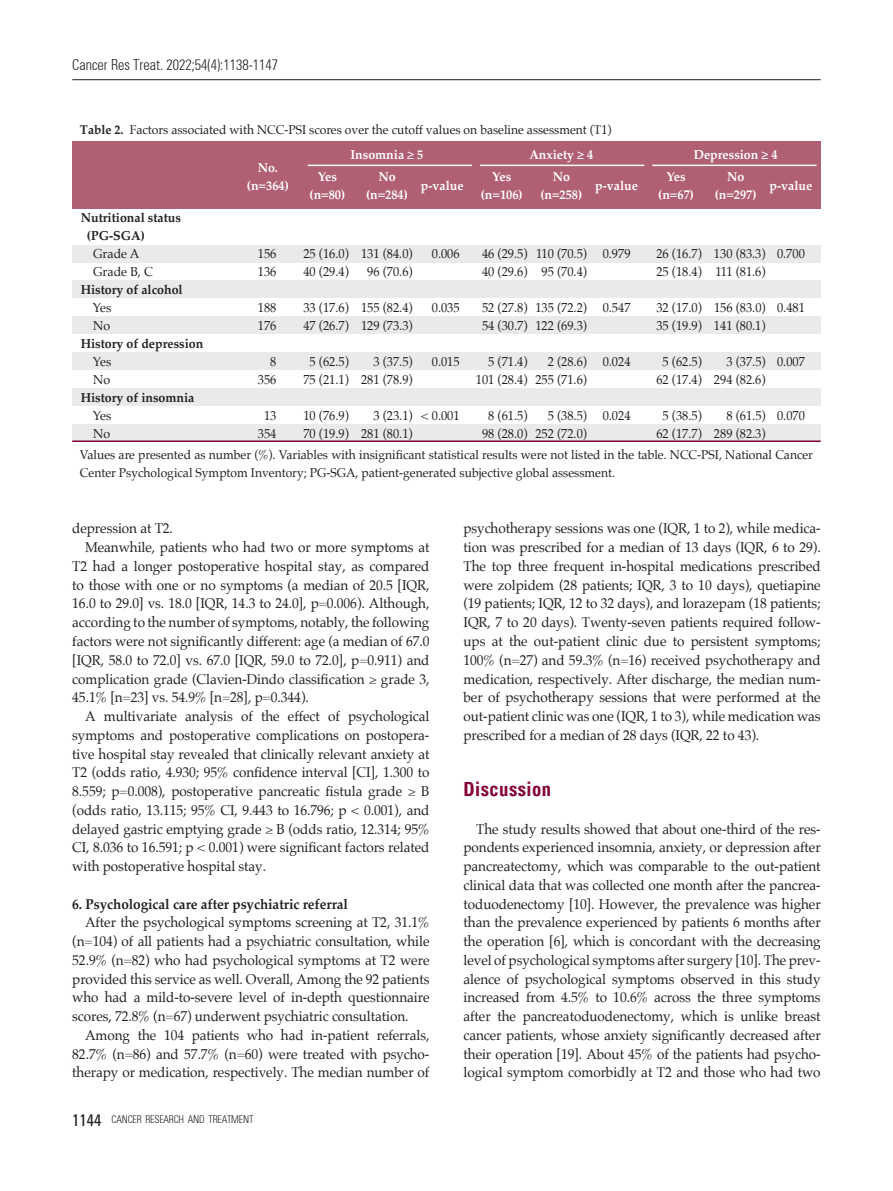
<style>
.page{position:relative;width:893px;height:1191px;background:#fff}
.page>*{position:absolute;margin:0;border:0;box-sizing:border-box;transform-origin:0 0}
.t1{font:700 condensed 19.5px "Univers";letter-spacing:.025em;color:#840037;scale:.95 1}
.t2{font:300 condensed 15px "Univers";color:#231f20;scale:.95 1}
.t3{font:14.25px/18.8px "Palatino";letter-spacing:-.005em;color:#231f20;text-align:justify;scale:.95 1}
.t4{font:700 14.25px "Palatino";letter-spacing:-.005em;color:#231f20;scale:.95 1}
.t5{font:13.05px "Palatino";color:#231f20;scale:.95 1}
.t6{font:700 13.05px "Palatino";color:#fff;scale:.95 1}
.t7{font:700 13.05px "Palatino";color:#231f20;scale:.95 1}
.t8{font:12.75px/17.2px "Palatino";color:#231f20;scale:.95 1}
.t9{font:300 condensed 10.5px "Univers";letter-spacing:-.02em;color:#231f20;scale:.95 1}
.s1{font-weight:700}
.s2{font-weight:400;font-size:16.5px}
</style>
<div class="page">
<div style="left:72px;top:142px;width:749px;height:67px;background:#b06072"></div>
<div style="left:72px;top:245px;width:749px;height:17px;background:#e9eaeb"></div>
<div style="left:72px;top:353px;width:749px;height:17px;background:#e9eaeb"></div>
<div style="left:72px;top:281px;width:749px;height:17px;background:#e9eaeb"></div>
<div style="left:72px;top:388px;width:749px;height:17px;background:#e9eaeb"></div>
<div style="left:72px;top:424px;width:749px;height:17px;background:#e9eaeb"></div>
<div style="left:72px;top:317px;width:749px;height:17px;background:#e9eaeb"></div>
<hr style="left:72px;top:440px;width:749px;height:2px;background:#840037">
<hr style="left:652px;top:165px;width:165px;height:1px;background:#fff">
<hr style="left:480px;top:165px;width:164px;height:1px;background:#fff">
<hr style="left:308px;top:165px;width:164px;height:1px;background:#fff">
<hr style="left:72px;top:79px;width:749px;height:1px;background:#231f20">
<p class="t2" style="left:72px;top:55px;width:218px">Cancer Res Treat. 2022;54(4):1138-1147</p>
<p class="t8" style="left:80px;top:121px;width:561px"><span class="s1">Table 2.</span> Factors associated with NCC-PSI scores over the cutoff values on baseline assessment (T1)</p>
<p class="t6" style="left:258px;top:157px;width:23px">No.</p>
<p class="t6" style="left:350px;top:143px;width:78px">Insomnia ≥ 5</p>
<p class="t6" style="left:529px;top:143px;width:69px">Anxiety ≥ 4</p>
<p class="t6" style="left:694px;top:143px;width:90px">Depression ≥ 4</p>
<p class="t6" style="left:318px;top:166px;width:22px">Yes</p>
<p class="t6" style="left:378px;top:166px;width:20px">No</p>
<p class="t6" style="left:492px;top:166px;width:22px">Yes</p>
<p class="t6" style="left:553px;top:166px;width:20px">No</p>
<p class="t6" style="left:667px;top:166px;width:22px">Yes</p>
<p class="t6" style="left:727px;top:166px;width:20px">No</p>
<p class="t6" style="left:247px;top:175px;width:46px">(n=364)</p>
<p class="t6" style="left:421px;top:175px;width:46px">p-value</p>
<p class="t6" style="left:595px;top:175px;width:46px">p-value</p>
<p class="t6" style="left:770px;top:175px;width:46px">p-value</p>
<p class="t6" style="left:310px;top:184px;width:39px">(n=80)</p>
<p class="t6" style="left:366px;top:184px;width:46px">(n=284)</p>
<p class="t6" style="left:481px;top:184px;width:46px">(n=106)</p>
<p class="t6" style="left:540px;top:184px;width:46px">(n=258)</p>
<p class="t6" style="left:658px;top:184px;width:39px">(n=67)</p>
<p class="t6" style="left:715px;top:184px;width:46px">(n=297)</p>
<p class="t7" style="left:81px;top:206px;width:107px">Nutritional status</p>
<p class="t7" style="left:87px;top:224px;width:62px">(PG-SGA)</p>
<p class="t5" style="left:93px;top:242px;width:50px">Grade A</p>
<p class="t5" style="left:258px;top:242px;width:21px">156</p>
<p class="t5" style="left:303px;top:242px;width:116px">25 (16.0) 131 (84.0)</p>
<p class="t5" style="left:432px;top:242px;width:31px">0.006</p>
<p class="t5" style="left:482px;top:242px;width:158px">46 (29.5) 110 (70.5) 0.979</p>
<p class="t5" style="left:656px;top:242px;width:158px">26 (16.7) 130 (83.3) 0.700</p>
<p class="t5" style="left:93px;top:260px;width:64px">Grade B, C</p>
<p class="t5" style="left:258px;top:260px;width:21px">136</p>
<p class="t5" style="left:303px;top:260px;width:49px">40 (29.4)</p>
<p class="t5" style="left:367px;top:260px;width:49px">96 (70.6)</p>
<p class="t5" style="left:482px;top:260px;width:112px">40 (29.6) 95 (70.4)</p>
<p class="t5" style="left:656px;top:260px;width:116px">25 (18.4) 111 (81.6)</p>
<p class="t7" style="left:81px;top:278px;width:109px">History of alcohol</p>
<p class="t5" style="left:93px;top:296px;width:21px">Yes</p>
<p class="t5" style="left:258px;top:296px;width:21px">188</p>
<p class="t5" style="left:303px;top:296px;width:116px">33 (17.6) 155 (82.4)</p>
<p class="t5" style="left:432px;top:296px;width:31px">0.035</p>
<p class="t5" style="left:482px;top:296px;width:158px">52 (27.8) 135 (72.2) 0.547</p>
<p class="t5" style="left:656px;top:296px;width:158px">32 (17.0) 156 (83.0) 0.481</p>
<p class="t5" style="left:93px;top:314px;width:19px">No</p>
<p class="t5" style="left:258px;top:314px;width:21px">176</p>
<p class="t5" style="left:303px;top:314px;width:116px">47 (26.7) 129 (73.3)</p>
<p class="t5" style="left:482px;top:314px;width:112px">54 (30.7) 122 (69.3)</p>
<p class="t5" style="left:656px;top:314px;width:116px">35 (19.9) 141 (80.1)</p>
<p class="t7" style="left:81px;top:332px;width:131px">History of depression</p>
<p class="t5" style="left:93px;top:350px;width:21px">Yes</p>
<p class="t5" style="left:270px;top:350px;width:8px">8</p>
<p class="t5" style="left:310px;top:350px;width:43px">5 (62.5)</p>
<p class="t5" style="left:373px;top:350px;width:43px">3 (37.5)</p>
<p class="t5" style="left:432px;top:350px;width:31px">0.015</p>
<p class="t5" style="left:488px;top:350px;width:43px">5 (71.4)</p>
<p class="t5" style="left:548px;top:350px;width:89px">2 (28.6) 0.024</p>
<p class="t5" style="left:663px;top:350px;width:43px">5 (62.5)</p>
<p class="t5" style="left:726px;top:350px;width:84px">3 (37.5) 0.007</p>
<p class="t5" style="left:93px;top:368px;width:19px">No</p>
<p class="t5" style="left:258px;top:368px;width:21px">356</p>
<p class="t5" style="left:303px;top:368px;width:116px">75 (21.1) 281 (78.9)</p>
<p class="t5" style="left:476px;top:368px;width:119px">101 (28.4) 255 (71.6)</p>
<p class="t5" style="left:656px;top:368px;width:116px">62 (17.4) 294 (82.6)</p>
<p class="t7" style="left:81px;top:386px;width:121px">History of insomnia</p>
<p class="t5" style="left:93px;top:404px;width:21px">Yes</p>
<p class="t5" style="left:264px;top:404px;width:15px">13</p>
<p class="t5" style="left:303px;top:404px;width:49px">10 (76.9)</p>
<p class="t5" style="left:373px;top:404px;width:92px">3 (23.1) &lt; 0.001</p>
<p class="t5" style="left:488px;top:404px;width:43px">8 (61.5)</p>
<p class="t5" style="left:548px;top:404px;width:89px">5 (38.5) 0.024</p>
<p class="t5" style="left:663px;top:404px;width:43px">5 (38.5)</p>
<p class="t5" style="left:726px;top:404px;width:84px">8 (61.5) 0.070</p>
<p class="t5" style="left:93px;top:422px;width:19px">No</p>
<p class="t5" style="left:258px;top:422px;width:21px">354</p>
<p class="t5" style="left:303px;top:422px;width:116px">70 (19.9) 281 (80.1)</p>
<p class="t5" style="left:482px;top:422px;width:112px">98 (28.0) 252 (72.0)</p>
<p class="t5" style="left:656px;top:422px;width:116px">62 (17.7) 289 (82.3)</p>
<p class="t8" style="left:80px;top:446px;width:773px">Values are presented as number (%). Variables with insignificant statistical results were not listed in the table. NCC-PSI, National Cancer<br>Center Psychological Symptom Inventory; PG-SGA, patient-generated subjective global assessment.</p>
<p class="t3" style="left:72px;top:519px;width:108px">depression at T2.</p>
<p class="t3" style="left:72px;top:538px;width:377px;text-indent:13px">Meanwhile, patients who had two or more symptoms at T2 had a longer postoperative hospital stay, as compared to those with one or no symptoms (a median of 20.5 [IQR, 16.0 to 29.0] vs. 18.0 [IQR, 14.3 to 24.0], p=0.006). Although, according to the number of symptoms, notably, the following factors were not significantly different: age (a median of 67.0 [IQR, 58.0 to 72.0] vs. 67.0 [IQR, 59.0 to 72.0], p=0.911) and complication grade (Clavien-Dindo classification ≥ grade 3, 45.1% [n=23] vs. 54.9% [n=28], p=0.344).</p>
<p class="t3" style="left:72px;top:706px;width:377px;text-indent:13px">A multivariate analysis of the effect of psychological symptoms and postoperative complications on postopera&shy;tive hospital stay revealed that clinically relevant anxiety at T2 (odds ratio, 4.930; 95% confidence interval [CI], 1.300 to 8.559; p=0.008), postoperative pancreatic fistula grade ≥ B (odds ratio, 13.115; 95% CI, 9.443 to 16.796; p &lt; 0.001), and delayed gastric emptying grade ≥ B (odds ratio, 12.314; 95% CI, 8.036 to 16.591; p &lt; 0.001) were significant factors related with postoperative hospital stay.</p>
<p class="t4" style="left:72px;top:891px;width:292px">6. Psychological care after psychiatric referral</p>
<p class="t3" style="left:72px;top:913px;width:377px;text-indent:13px">After the psychological symptoms screening at T2, 31.1% (n=104) of all patients had a psychiatric consultation, while 52.9% (n=82) who had psychological symptoms at T2 were provided this service as well. Overall, Among the 92 patients who had a mild-to-severe level of in-depth questionnaire scores, 72.8% (n=67) underwent psychiatric consultation.</p>
<p class="t3" style="left:72px;top:1025px;width:377px;text-indent:13px">Among the 104 patients who had in-patient referrals, 82.7% (n=86) and 57.7% (n=60) were treated with psycho&shy;therapy or medication, respectively. The median number of</p>
<p class="t9" style="left:72px;top:1113px;width:192px"><span class="s2">1144</span> CANCER RESEARCH AND TREATMENT</p>
<p class="t3" style="left:463px;top:519px;width:377px">psychotherapy sessions was one (IQR, 1 to 2), while medica&shy;tion was prescribed for a median of 13 days (IQR, 6 to 29).<br>The top three frequent in-hospital medications prescribed were zolpidem (28 patients; IQR, 3 to 10 days), quetiapine (19 patients; IQR, 12 to 32 days), and lorazepam (18 patients; IQR, 7 to 20 days). Twenty-seven patients required follow&shy;ups at the out-patient clinic due to persistent symptoms; 100% (n=27) and 59.3% (n=16) received psychotherapy and medication, respectively. After discharge, the median num&shy;ber of psychotherapy sessions that were performed at the out-patient clinic was one (IQR, 1 to 3), while medication was prescribed for a median of 28 days (IQR, 22 to 43).</p>
<p class="t1" style="left:463px;top:777px;width:94px">Discussion</p>
<p class="t3" style="left:463px;top:819px;width:377px;text-indent:13px">The study results showed that about one-third of the res&shy;pondents experienced insomnia, anxiety, or depression after pancreatectomy, which was comparable to the out-patient clinical data that was collected one month after the pancrea&shy;toduodenectomy [10]. However, the prevalence was higher than the prevalence experienced by patients 6 months after the operation [6], which is concordant with the decreasing level of psychological symptoms after surgery [10]. The prev&shy;alence of psychological symptoms observed in this study increased from 4.5% to 10.6% across the three symptoms after the pancreatoduodenectomy, which is unlike breast cancer patients, whose anxiety significantly decreased after their operation [19]. About 45% of the patients had psycho&shy;logical symptom comorbidly at T2 and those who had two</p>
</div>
